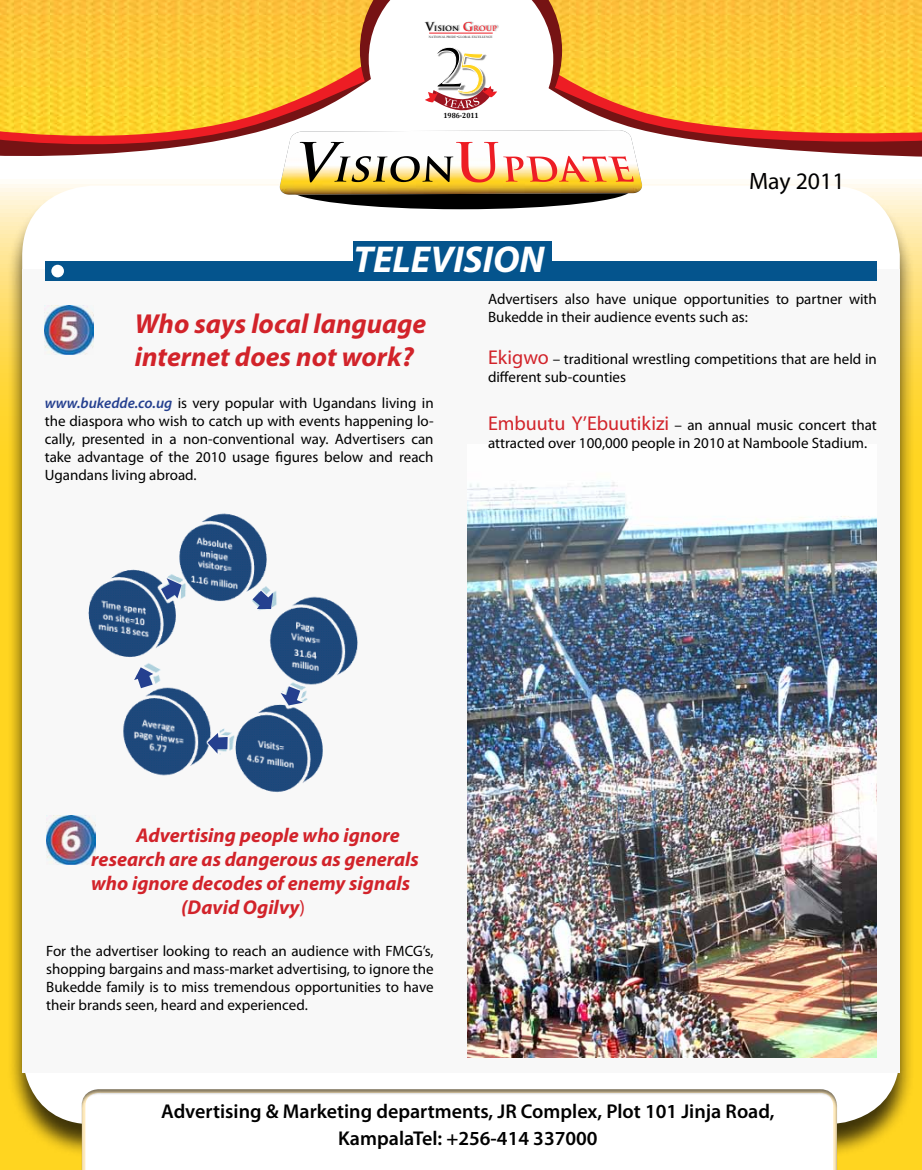
<style>
.page{position:relative;width:922px;height:1170px;background:#fff}
.page>*{position:absolute;margin:0;border:0;box-sizing:border-box;transform-origin:0 0}
.t1{font:italic 700 37.5px "Myriad Pro";color:#fff}
.t2{font:italic 700 27.5px/33px "Myriad Pro";color:#d2232a}
.t3{font:23.75px "Myriad Pro";color:#000}
.t4{font:italic 700 20px "Myriad Pro";color:#d2232a}
.t5{font:600 20px/27.5px "Myriad Pro";color:#000;text-align:center}
.t6{font:15px/18px "Myriad Pro";color:#000}
.t7{font:700 8.38px "Trajan Pro";color:#000}
.t8{font:700 7.5px "Cambria";color:#000;scale:.92 1}
.t9{font:700 3.12px "Adobe Caslon Pro";color:#545456;scale:.96 1}
.s1{font-size:11.62px}
.s2{font-size:11.62px;color:#ed1d24}
.s3{color:#ed1d24}
.s4{font-size:20px;color:#d2232a}
.s5{font-weight:600;font-style:italic;color:#25408f}
.s6{font-weight:400;font-style:normal}
</style>
<div class="page">
<img style="left:0;top:0;width:921px;height:764px">
<svg style="left:0;top:40px;width:921px;height:14px;background:#fbc937"></svg>
<svg style="left:0;top:161px;width:921px;height:15px"></svg>
<svg style="left:0;top:54px;width:921px;height:107px;background:#eeb545"></svg>
<div style="left:6px;top:187px;width:908px;height:969px;background:#000;opacity:.75"></div>
<div style="left:22px;top:186px;width:877px;height:938px;background:#fff;border-radius:71px"></div>
<div style="left:80px;top:1087px;width:758px;height:82px;background:#000;opacity:.49"></div>
<div style="left:290px;top:170px;width:341px;height:39px;background:#000;border-radius:50%"></div>
<svg style="left:280px;top:0;width:362px;height:195px"></svg>
<div style="left:22px;top:270px;width:877px;height:802px;background:#f8f8f8"></div>
<img style="left:45px;top:305px;width:49px;height:49px">
<img style="left:46px;top:815px;width:49px;height:49px">
<img style="left:468px;top:485px;width:408px;height:572px">
<div style="left:45px;top:261px;width:831px;height:20px;background:#04548d"></div>
<div style="left:353px;top:241px;width:198px;height:34px;background:#04548d"></div>
<div style="left:51px;top:265px;width:13px;height:12px;background:#fff;border-radius:50%"></div>
<img style="left:88px;top:513px;width:270px;height:280px">
<svg style="left:280px;top:686px;width:23px;height:19px"></svg>
<svg style="left:252px;top:590px;width:21px;height:19px"></svg>
<svg style="left:161px;top:578px;width:20px;height:21px"></svg>
<svg style="left:134px;top:667px;width:19px;height:21px"></svg>
<svg style="left:207px;top:732px;width:20px;height:21px"></svg>
<p class="t7" style="left:425px;top:23px;width:73px"><span class="s1">V</span>ision <span class="s2">G</span><span class="s3">roup</span></p>
<p class="t9" style="left:428px;top:35px;width:68px">NATIONAL PRIDE GLOBAL EXCELLENCE</p>
<p class="t8" style="left:443px;top:110px;width:40px">1986-2011</p>
<h3 class="t3" style="left:748px;top:167px;width:97px">May 2011</h3>
<h1 class="t1" style="left:353px;top:235px;width:192px">TELEVISION</h1>
<p class="t6" style="left:488px;top:289px;width:390px">Advertisers also have unique opportunities to partner with<br>Bukedde in their audience events such as:</p>
<p class="t6" style="left:488px;top:349px;width:390px"><span class="s4">Ekigwo</span> – traditional wrestling competitions that are held in different sub-counties</p>
<p class="t6" style="left:488px;top:415px;width:390px"><span class="s4">Embuutu Y’Ebuutikizi</span> – an annual music concert that attracted over 100,000 people in 2010 at Namboole Stadium.</p>
<h2 class="t2" style="left:135px;top:306px;width:293px">Who says local language internet does not work?</h2>
<p class="t6" style="left:45px;top:393px;width:390px;text-align:justify"><span class="s5">www.bukedde.co.ug</span> is very popular with Ugandans living in the diaspora who wish to catch up with events happening lo&shy;cally, presented in a non-conventional way. Advertisers can take advantage of the 2010 usage figures below and reach Ugandans living abroad.</p>
<h3 class="t4" style="left:136px;top:822px;width:265px">Advertising people who ignore</h3>
<h3 class="t4" style="left:91px;top:846px;width:329px">research are as dangerous as generals</h3>
<h3 class="t4" style="left:91px;top:870px;width:320px">who ignore decodes of enemy signals</h3>
<h3 class="t4" style="left:181px;top:894px;width:125px">(David Ogilvy<span class="s6">)</span></h3>
<p class="t6" style="left:46px;top:942px;width:389px;text-align:justify">For the advertiser looking to reach an audience with FMCG’s, shopping bargains and mass-market advertising, to ignore the Bukedde family is to miss tremendous opportunities to have their brands seen, heard and experienced.</p>
<h3 class="t5" style="left:161px;top:1096px;width:614px">Advertising &amp; Marketing departments, JR Complex, Plot 101 Jinja Road,<br>KampalaTel: +256-414 337000</h3>
</div>
